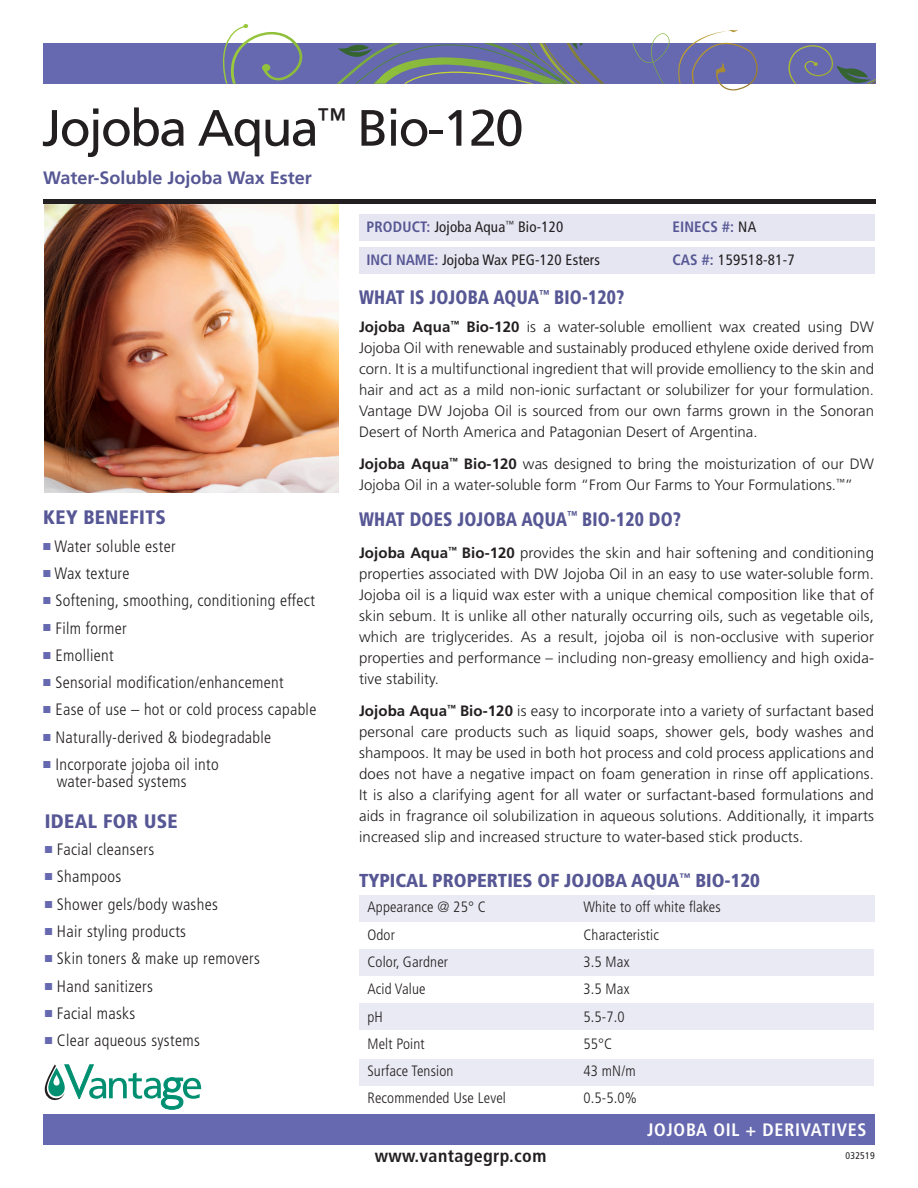
<style>
.page{position:relative;width:918px;height:1188px;background:#fff}
.page>*{position:absolute;margin:0;border:0;box-sizing:border-box;transform-origin:0 0}
.t1{font:51px "Frutiger";letter-spacing:-.04em;color:#231f20}
.t2{font:900 condensed 19.5px "Frutiger";letter-spacing:.01em;color:#565794;scale:.9 1}
.t3{font:900 condensed 19.5px "Frutiger";letter-spacing:.01em;color:#565794}
.t4{font:900 condensed 18.75px "Frutiger";color:#565794}
.t5{font:700 18px "Frutiger";color:#565794}
.t6{font:700 condensed 18px "Frutiger";letter-spacing:.04em;color:#fff}
.t7{font:700 condensed 18px "Frutiger";letter-spacing:.02em;color:#231f20}
.t8{font:300 condensed 16.5px/16.5px "Frutiger";letter-spacing:.02em;color:#231f20}
.t9{font:300 15px/21px "Frutiger";letter-spacing:.005em;color:#231f20;text-align:justify}
.t10{font:300 condensed 15px "Frutiger";letter-spacing:.01em;color:#231f20}
.t11{font:condensed 15px "Frutiger";letter-spacing:.01em;color:#231f20}
.t12{font:700 condensed 15px "Frutiger";letter-spacing:.01em;color:#565794}
.t13{font:condensed 9.75px "Frutiger";letter-spacing:.02em;color:#231f20}
.s1{color:#6669b0}
.s2{font-weight:700;color:#565794}
.s3{font-weight:400;color:#231f20}
.s4{font-weight:700}
</style>
<div class="page">
<div style="left:43px;top:43px;width:832px;height:41px;background:#6669b0"></div>
<svg style="left:223px;top:24px;width:652px;height:67px"></svg>
<div style="left:43px;top:1114px;width:832px;height:31px;background:#6669b0"></div>
<hr style="left:43px;top:200px;width:832px;height:4px;background:#231f20">
<svg style="left:45px;top:1064px;width:156px;height:45px"></svg>
<img style="left:45px;top:204px;width:294px;height:289px">
<div style="left:359px;top:247px;width:516px;height:27px;background:#e6e6f3"></div>
<div style="left:359px;top:214px;width:516px;height:27px;background:#e6e6f3"></div>
<div style="left:359px;top:895px;width:515px;height:27px;background:#eaeaf4"></div>
<div style="left:360px;top:949px;width:514px;height:27px;background:#eaeaf4"></div>
<div style="left:360px;top:1003px;width:514px;height:27px;background:#eaeaf4"></div>
<div style="left:360px;top:1059px;width:514px;height:27px;background:#eaeaf4"></div>
<p class="t1" style="left:42px;top:98px;width:483px">Jojoba Aqua<sup>™</sup> Bio-120</p>
<p class="t5" style="left:43px;top:168px;width:270px">Water-Soluble Jojoba Wax Ester</p>
<p class="t3" style="left:43px;top:506px;width:124px">KEY BENEFITS</p>
<p class="t8" style="left:43px;top:538px;width:134px"><span class="s1">■</span> Water soluble ester</p>
<p class="t8" style="left:43px;top:565px;width:88px"><span class="s1">■</span> Wax texture</p>
<p class="t8" style="left:43px;top:593px;width:273px"><span class="s1">■</span> Softening, smoothing, conditioning effect</p>
<p class="t8" style="left:43px;top:620px;width:85px"><span class="s1">■</span> Film former</p>
<p class="t8" style="left:43px;top:647px;width:72px"><span class="s1">■</span> Emollient</p>
<p class="t8" style="left:43px;top:674px;width:242px"><span class="s1">■</span> Sensorial modification/enhancement</p>
<p class="t8" style="left:43px;top:702px;width:275px"><span class="s1">■</span> Ease of use – hot or cold process capable</p>
<p class="t8" style="left:43px;top:729px;width:230px"><span class="s1">■</span> Naturally-derived &amp; biodegradable</p>
<p class="t8" style="left:57px;top:756px;width:163px;text-indent:-13px"><span class="s1">■</span> Incorporate jojoba oil into water-based systems</p>
<p class="t3" style="left:45px;top:809px;width:134px">IDEAL FOR USE</p>
<p class="t8" style="left:45px;top:841px;width:111px"><span class="s1">■</span> Facial cleansers</p>
<p class="t8" style="left:45px;top:869px;width:78px"><span class="s1">■</span> Shampoos</p>
<p class="t8" style="left:45px;top:896px;width:175px"><span class="s1">■</span> Shower gels/body washes</p>
<p class="t8" style="left:45px;top:923px;width:143px"><span class="s1">■</span> Hair styling products</p>
<p class="t8" style="left:45px;top:951px;width:217px"><span class="s1">■</span> Skin toners &amp; make up removers</p>
<p class="t8" style="left:45px;top:978px;width:110px"><span class="s1">■</span> Hand sanitizers</p>
<p class="t8" style="left:45px;top:1005px;width:92px"><span class="s1">■</span> Facial masks</p>
<p class="t8" style="left:45px;top:1033px;width:157px"><span class="s1">■</span> Clear aqueous systems</p>
<p class="t11" style="left:366px;top:218px;width:198px"><span class="s2">PRODUCT:</span> Jojoba Aqua<sup>™</sup> Bio-120</p>
<p class="t12" style="left:672px;top:218px;width:85px">EINECS #: <span class="s3">NA</span></p>
<p class="t11" style="left:366px;top:251px;width:235px"><span class="s2">INCI NAME:</span> Jojoba Wax PEG-120 Esters</p>
<p class="t11" style="left:672px;top:251px;width:124px"><span class="s2">CAS #:</span> 159518-81-7</p>
<p class="t2" style="left:359px;top:286px;width:296px">WHAT IS JOJOBA AQUA<sup>™</sup> BIO-120?</p>
<p class="t9" style="left:359px;top:316px;width:517px"><span class="s4">Jojoba Aqua</span><sup>™</sup> <span class="s4">Bio-120</span> is a water-soluble emollient wax created using DW Jojoba Oil with renewable and sustainably produced ethylene oxide derived from corn. It is a multifunctional ingredient that will provide emolliency to the skin and hair and act as a mild non-ionic surfactant or solubilizer for your formulation.<br>Vantage DW Jojoba Oil is sourced from our own farms grown in the Sonoran Desert of North America and Patagonian Desert of Argentina.</p>
<p class="t9" style="left:359px;top:453px;width:517px"><span class="s4">Jojoba Aqua</span><sup>™</sup> <span class="s4">Bio-120</span> was designed to bring the moisturization of our DW<br>Jojoba Oil in a water-soluble form “From Our Farms to Your Formulations.<sup>™</sup>”</p>
<p class="t2" style="left:359px;top:507px;width:359px">WHAT DOES JOJOBA AQUA<sup>™</sup> BIO-120 DO?</p>
<p class="t9" style="left:359px;top:542px;width:517px"><span class="s4">Jojoba Aqua</span><sup>™</sup> <span class="s4">Bio-120</span> provides the skin and hair softening and conditioning properties associated with DW Jojoba Oil in an easy to use water-soluble form.<br>Jojoba oil is a liquid wax ester with a unique chemical composition like that of skin sebum. It is unlike all other naturally occurring oils, such as vegetable oils, which are triglycerides. As a result, jojoba oil is non-occlusive with superior properties and performance – including non-greasy emolliency and high oxida&shy;tive stability.</p>
<p class="t9" style="left:359px;top:700px;width:517px"><span class="s4">Jojoba Aqua</span><sup>™</sup> <span class="s4">Bio-120</span> is easy to incorporate into a variety of surfactant based personal care products such as liquid soaps, shower gels, body washes and shampoos. It may be used in both hot process and cold process applications and does not have a negative impact on foam generation in rinse off applications.<br>It is also a clarifying agent for all water or surfactant-based formulations and aids in fragrance oil solubilization in aqueous solutions. Additionally, it imparts increased slip and increased structure to water-based stick products.</p>
<p class="t4" style="left:359px;top:869px;width:403px">TYPICAL PROPERTIES OF JOJOBA AQUA<sup>™</sup> BIO-120</p>
<p class="t10" style="left:367px;top:899px;width:120px">Appearance @ 25° C</p>
<p class="t10" style="left:583px;top:899px;width:139px">White to off white flakes</p>
<p class="t10" style="left:367px;top:926px;width:29px">Odor</p>
<p class="t10" style="left:583px;top:926px;width:77px">Characteristic</p>
<p class="t10" style="left:367px;top:953px;width:82px">Color, Gardner</p>
<p class="t10" style="left:583px;top:953px;width:48px">3.5 Max</p>
<p class="t10" style="left:367px;top:981px;width:60px">Acid Value</p>
<p class="t10" style="left:583px;top:981px;width:48px">3.5 Max</p>
<p class="t10" style="left:367px;top:1008px;width:17px">pH</p>
<p class="t10" style="left:583px;top:1008px;width:43px">5.5-7.0</p>
<p class="t10" style="left:367px;top:1035px;width:59px">Melt Point</p>
<p class="t10" style="left:583px;top:1035px;width:30px">55°C</p>
<p class="t10" style="left:367px;top:1062px;width:88px">Surface Tension</p>
<p class="t10" style="left:583px;top:1062px;width:54px">43 mN/m</p>
<p class="t10" style="left:367px;top:1090px;width:140px">Recommended Use Level</p>
<p class="t10" style="left:583px;top:1090px;width:55px">0.5-5.0%</p>
<p class="t6" style="left:647px;top:1119px;width:221px">JOJOBA OIL + DERIVATIVES</p>
<p class="t7" style="left:375px;top:1145px;width:173px">www.vantagegrp.com</p>
<p class="t13" style="left:846px;top:1150px;width:31px">032519</p>
</div>
